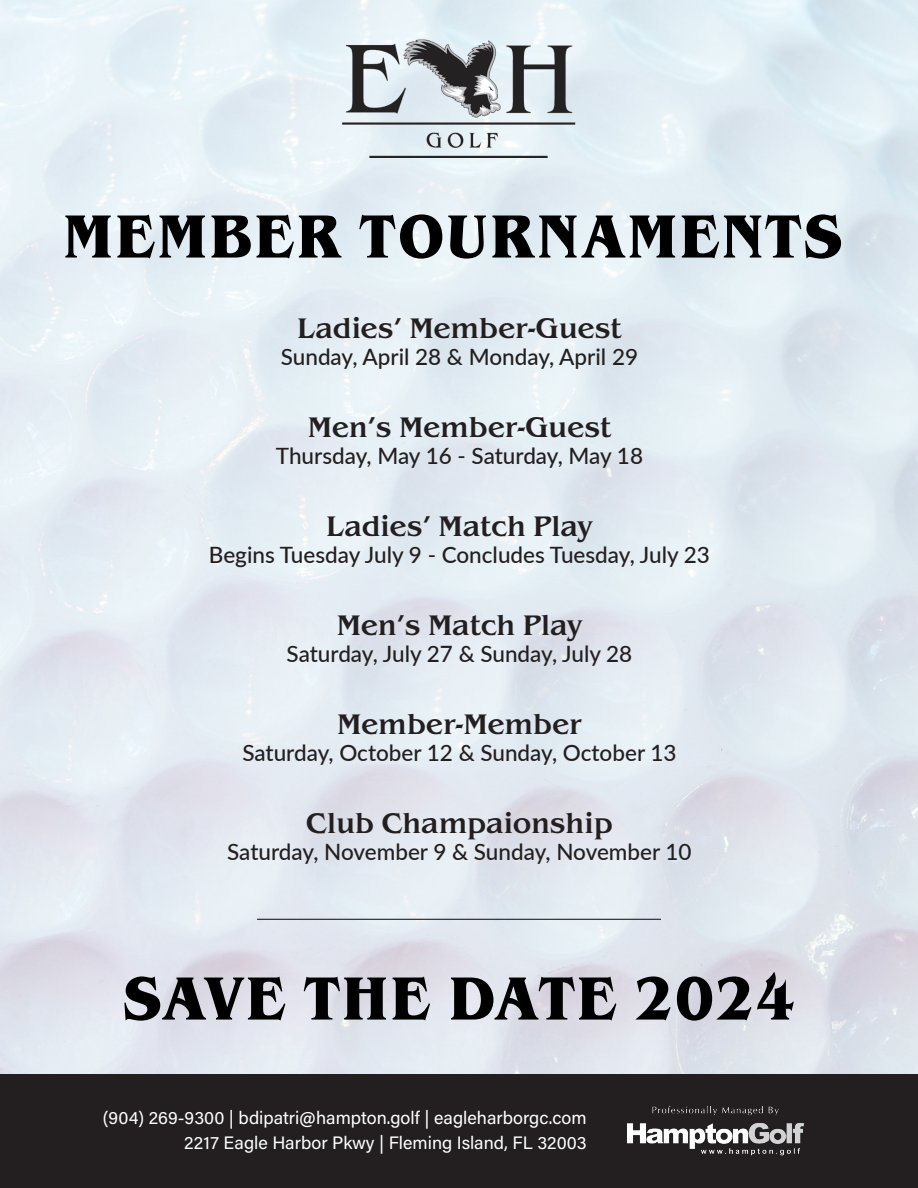
<style>
.page{position:relative;width:918px;height:1188px;background:#fff}
.page>*{position:absolute;margin:0;border:0;box-sizing:border-box;transform-origin:0 0}
.t1{font:700 63px "Benecarlo";letter-spacing:.04em;color:#000;scale:.91 1}
.t2{font:500 29.25px "Benecarlo";letter-spacing:-.01em;color:#231f20}
.t3{font:500 22.5px "Lato";color:#231f20}
.t4{font:18px "Acumin Variable Concept";color:#fff}
</style>
<div class="page">
<div style="left:0;top:1074px;width:918px;height:114px;background:#231f20"></div>
<img style="left:627px;top:1107px;width:177px;height:49px">
<img style="left:341px;top:28px;width:236px;height:130px">
<hr style="left:257px;top:919px;width:404px;height:1px;background:#231f20">
<p class="t1" style="left:63px;top:200px;width:858px">MEMBER TOURNAMENTS</p>
<p class="t2" style="left:297px;top:312px;width:326px">Ladies’ Member-Guest</p>
<p class="t3" style="left:281px;top:341px;width:359px">Sunday, April 28 &amp; Monday, April 29</p>
<p class="t2" style="left:308px;top:411px;width:305px">Men’s Member-Guest</p>
<p class="t3" style="left:276px;top:440px;width:369px">Thursday, May 16 - Saturday, May 18</p>
<p class="t2" style="left:326px;top:510px;width:268px">Ladies’ Match Play</p>
<p class="t3" style="left:209px;top:539px;width:502px">Begins Tuesday July 9 - Concludes Tuesday, July 23</p>
<p class="t2" style="left:337px;top:609px;width:247px">Men’s Match Play</p>
<p class="t3" style="left:287px;top:638px;width:347px">Saturday, July 27 &amp; Sunday, July 28</p>
<p class="t2" style="left:337px;top:708px;width:246px">Member-Member</p>
<p class="t3" style="left:242px;top:737px;width:436px">Saturday, October 12 &amp; Sunday, October 13</p>
<p class="t2" style="left:306px;top:807px;width:309px">Club Champaionship</p>
<p class="t3" style="left:227px;top:836px;width:466px">Saturday, November 9 &amp; Sunday, November 10</p>
<p class="t1" style="left:123px;top:962px;width:739px">SAVE THE DATE 2024</p>
<p class="t4" style="left:103px;top:1105px;width:485px">(904) 269-9300 | bdipatri@hampton.golf | eagleharborgc.com</p>
<p class="t4" style="left:184px;top:1131px;width:404px">2217 Eagle Harbor Pkwy | Fleming Island, FL 32003</p>
</div>
